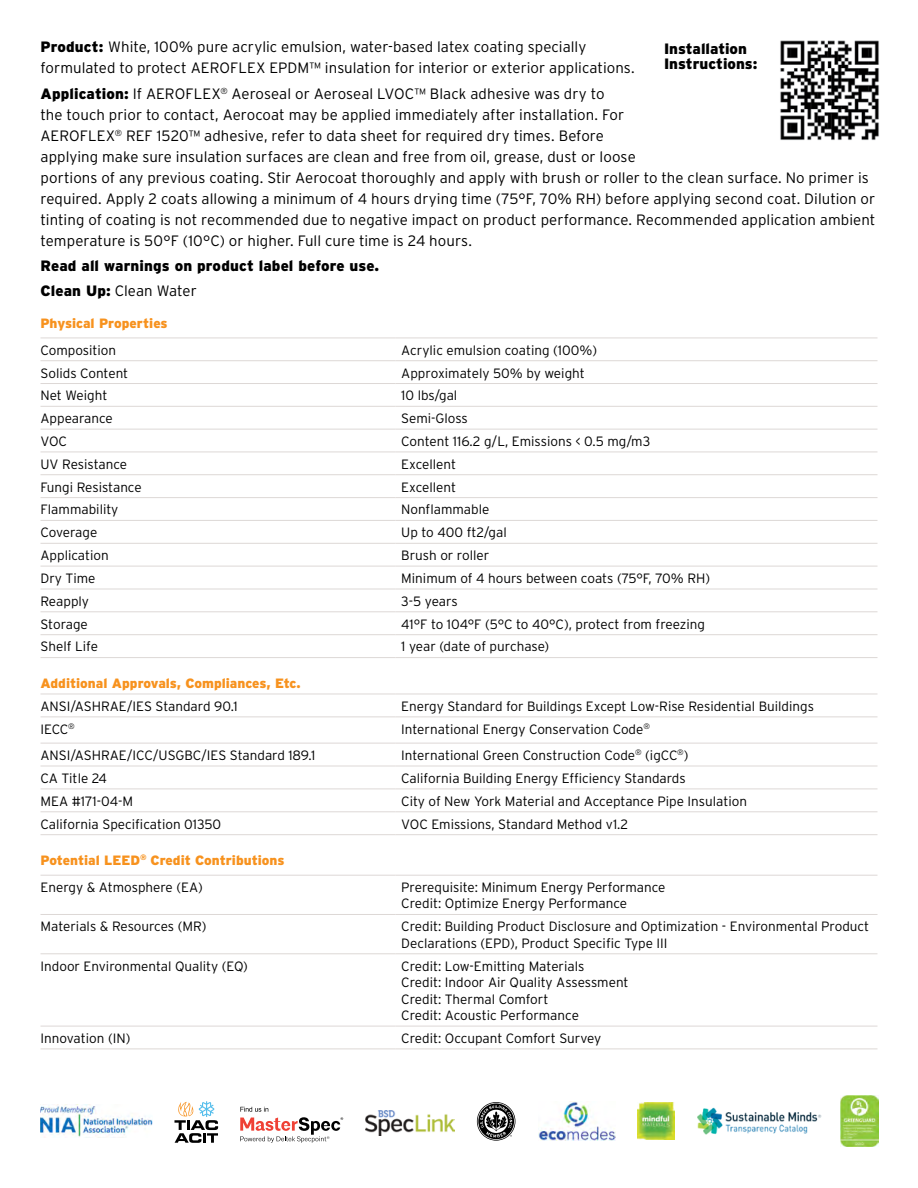
<style>
.page{position:relative;width:918px;height:1188px;background:#fff}
.page>*{position:absolute;margin:0;border:0;box-sizing:border-box;transform-origin:0 0}
.t1{font:300 15px/21px "Interstate";letter-spacing:.005em;color:#000}
.t2{font:900 15px/15px "Interstate";letter-spacing:.005em;color:#000}
.t3{font:300 13.5px/16.5px "Interstate";color:#000}
.t4{font:900 13.5px "Interstate";color:#f7921e}
.s1{font-weight:900}
</style>
<div class="page">
<hr style="left:40px;top:338px;width:355px;height:1px;background:#ddd8d6">
<hr style="left:395px;top:338px;width:483px;height:1px;background:#ddd8d6">
<hr style="left:40px;top:360px;width:355px;height:1px;background:#ddd8d6">
<hr style="left:395px;top:360px;width:483px;height:1px;background:#ddd8d6">
<hr style="left:40px;top:383px;width:355px;height:1px;background:#ddd8d6">
<hr style="left:395px;top:383px;width:483px;height:1px;background:#ddd8d6">
<hr style="left:40px;top:406px;width:355px;height:1px;background:#ddd8d6">
<hr style="left:395px;top:406px;width:483px;height:1px;background:#ddd8d6">
<hr style="left:40px;top:429px;width:355px;height:1px;background:#ddd8d6">
<hr style="left:395px;top:429px;width:483px;height:1px;background:#ddd8d6">
<hr style="left:40px;top:452px;width:355px;height:1px;background:#ddd8d6">
<hr style="left:395px;top:452px;width:483px;height:1px;background:#ddd8d6">
<hr style="left:40px;top:474px;width:355px;height:1px;background:#ddd8d6">
<hr style="left:395px;top:474px;width:483px;height:1px;background:#ddd8d6">
<hr style="left:40px;top:497px;width:355px;height:1px;background:#ddd8d6">
<hr style="left:395px;top:497px;width:483px;height:1px;background:#ddd8d6">
<hr style="left:40px;top:520px;width:355px;height:1px;background:#ddd8d6">
<hr style="left:395px;top:520px;width:483px;height:1px;background:#ddd8d6">
<hr style="left:40px;top:543px;width:355px;height:1px;background:#ddd8d6">
<hr style="left:395px;top:543px;width:483px;height:1px;background:#ddd8d6">
<hr style="left:40px;top:566px;width:355px;height:1px;background:#ddd8d6">
<hr style="left:395px;top:566px;width:483px;height:1px;background:#ddd8d6">
<hr style="left:40px;top:589px;width:355px;height:1px;background:#ddd8d6">
<hr style="left:395px;top:589px;width:483px;height:1px;background:#ddd8d6">
<hr style="left:40px;top:611px;width:355px;height:1px;background:#ddd8d6">
<hr style="left:395px;top:611px;width:483px;height:1px;background:#ddd8d6">
<hr style="left:40px;top:634px;width:355px;height:1px;background:#ddd8d6">
<hr style="left:395px;top:634px;width:483px;height:1px;background:#ddd8d6">
<hr style="left:40px;top:694px;width:355px;height:1px;background:#ddd8d6">
<hr style="left:395px;top:694px;width:483px;height:1px;background:#ddd8d6">
<hr style="left:40px;top:717px;width:355px;height:1px;background:#ddd8d6">
<hr style="left:395px;top:717px;width:483px;height:1px;background:#ddd8d6">
<hr style="left:40px;top:743px;width:355px;height:1px;background:#ddd8d6">
<hr style="left:395px;top:743px;width:483px;height:1px;background:#ddd8d6">
<hr style="left:40px;top:766px;width:355px;height:1px;background:#ddd8d6">
<hr style="left:395px;top:766px;width:483px;height:1px;background:#ddd8d6">
<hr style="left:40px;top:789px;width:355px;height:1px;background:#ddd8d6">
<hr style="left:395px;top:789px;width:483px;height:1px;background:#ddd8d6">
<hr style="left:40px;top:811px;width:355px;height:1px;background:#ddd8d6">
<hr style="left:395px;top:811px;width:483px;height:1px;background:#ddd8d6">
<hr style="left:40px;top:657px;width:355px;height:1px;background:#ddd8d6">
<hr style="left:395px;top:657px;width:483px;height:1px;background:#ddd8d6">
<hr style="left:40px;top:834px;width:355px;height:1px;background:#ddd8d6">
<hr style="left:395px;top:834px;width:483px;height:1px;background:#ddd8d6">
<hr style="left:40px;top:875px;width:355px;height:1px;background:#ddd8d6">
<hr style="left:395px;top:875px;width:483px;height:1px;background:#ddd8d6">
<hr style="left:40px;top:914px;width:355px;height:1px;background:#ddd8d6">
<hr style="left:395px;top:914px;width:483px;height:1px;background:#ddd8d6">
<hr style="left:40px;top:953px;width:355px;height:1px;background:#ddd8d6">
<hr style="left:395px;top:953px;width:483px;height:1px;background:#ddd8d6">
<hr style="left:40px;top:1026px;width:355px;height:1px;background:#ddd8d6">
<hr style="left:395px;top:1026px;width:483px;height:1px;background:#ddd8d6">
<hr style="left:40px;top:1049px;width:355px;height:1px;background:#ddd8d6">
<hr style="left:395px;top:1049px;width:483px;height:1px;background:#ddd8d6">
<img style="left:780px;top:40px;width:99px;height:100px">
<svg style="left:477px;top:1102px;width:38px;height:39px"></svg>
<img style="left:40px;top:1104px;width:112px;height:34px">
<img style="left:637px;top:1103px;width:37px;height:36px">
<svg style="left:174px;top:1101px;width:44px;height:42px"></svg>
<img style="left:538px;top:1102px;width:77px;height:38px">
<svg style="left:240px;top:1107px;width:103px;height:36px"></svg>
<img style="left:365px;top:1110px;width:89px;height:25px">
<img style="left:697px;top:1108px;width:124px;height:26px">
<img style="left:840px;top:1095px;width:39px;height:51px">
<p class="t1" style="left:40px;top:37px;width:596px"><span class="s1">Product:</span> White, 100% pure acrylic emulsion, water-based latex coating specially formulated to protect AEROFLEX EPDM™ insulation for interior or exterior applications.</p>
<p class="t1" style="left:40px;top:83px;width:836px"><span class="s1">Application:</span> If AEROFLEX<sup>®</sup> Aeroseal or Aeroseal LVOC™ Black adhesive was dry to<br>the touch prior to contact, Aerocoat may be applied immediately after installation. For<br>AEROFLEX<sup>®</sup> REF 1520™ adhesive, refer to data sheet for required dry times. Before<br>applying make sure insulation surfaces are clean and free from oil, grease, dust or loose<br>portions of any previous coating. Stir Aerocoat thoroughly and apply with brush or roller to the clean surface. No primer is required. Apply 2 coats allowing a minimum of 4 hours drying time (75°F, 70% RH) before applying second coat. Dilution or tinting of coating is not recommended due to negative impact on product performance. Recommended application ambient temperature is 50°F (10°C) or higher. Full cure time is 24 hours.</p>
<p class="t2" style="left:40px;top:258px;width:340px">Read all warnings on product label before use.</p>
<p class="t1" style="left:40px;top:280px;width:158px"><span class="s1">Clean Up:</span> Clean Water</p>
<p class="t2" style="left:664px;top:41px;width:95px">Installation<br>Instructions:</p>
<p class="t4" style="left:40px;top:315px;width:129px">Physical Properties</p>
<p class="t3" style="left:40px;top:342px;width:77px">Composition</p>
<p class="t3" style="left:401px;top:342px;width:197px">Acrylic emulsion coating (100%)</p>
<p class="t3" style="left:40px;top:364px;width:89px">Solids Content</p>
<p class="t3" style="left:401px;top:364px;width:185px">Approximately 50% by weight</p>
<p class="t3" style="left:40px;top:387px;width:68px">Net Weight</p>
<p class="t3" style="left:401px;top:387px;width:58px">10 lbs/gal</p>
<p class="t3" style="left:40px;top:410px;width:74px">Appearance</p>
<p class="t3" style="left:401px;top:410px;width:68px">Semi-Gloss</p>
<p class="t3" style="left:40px;top:433px;width:28px">VOC</p>
<p class="t3" style="left:401px;top:433px;width:251px">Content 116.2 g/L, Emissions &lt; 0.5 mg/m3</p>
<p class="t3" style="left:40px;top:456px;width:88px">UV Resistance</p>
<p class="t3" style="left:401px;top:456px;width:56px">Excellent</p>
<p class="t3" style="left:40px;top:478px;width:103px">Fungi Resistance</p>
<p class="t3" style="left:401px;top:478px;width:56px">Excellent</p>
<p class="t3" style="left:40px;top:501px;width:79px">Flammability</p>
<p class="t3" style="left:401px;top:501px;width:90px">Nonflammable</p>
<p class="t3" style="left:40px;top:524px;width:58px">Coverage</p>
<p class="t3" style="left:401px;top:524px;width:107px">Up to 400 ft2/gal</p>
<p class="t3" style="left:40px;top:547px;width:70px">Application</p>
<p class="t3" style="left:401px;top:547px;width:90px">Brush or roller</p>
<p class="t3" style="left:40px;top:570px;width:57px">Dry Time</p>
<p class="t3" style="left:401px;top:570px;width:310px">Minimum of 4 hours between coats (75°F, 70% RH)</p>
<p class="t3" style="left:40px;top:593px;width:50px">Reapply</p>
<p class="t3" style="left:401px;top:593px;width:58px">3-5 years</p>
<p class="t3" style="left:40px;top:615px;width:49px">Storage</p>
<p class="t3" style="left:401px;top:615px;width:305px">41°F to 104°F (5°C to 40°C), protect from freezing</p>
<p class="t3" style="left:40px;top:638px;width:59px">Shelf Life</p>
<p class="t3" style="left:401px;top:638px;width:149px">1 year (date of purchase)</p>
<p class="t4" style="left:40px;top:675px;width:262px">Additional Approvals, Compliances, Etc.</p>
<p class="t3" style="left:40px;top:698px;width:199px">ANSI/ASHRAE/IES Standard 90.1</p>
<p class="t3" style="left:401px;top:698px;width:414px">Energy Standard for Buildings Except Low-Rise Residential Buildings</p>
<p class="t3" style="left:40px;top:721px;width:36px">IECC<sup>®</sup></p>
<p class="t3" style="left:401px;top:721px;width:250px">International Energy Conservation Code<sup>®</sup></p>
<p class="t3" style="left:40px;top:747px;width:276px">ANSI/ASHRAE/ICC/USGBC/IES Standard 189.1</p>
<p class="t3" style="left:401px;top:747px;width:289px">International Green Construction Code<sup>®</sup> (igCC<sup>®</sup>)</p>
<p class="t3" style="left:40px;top:770px;width:68px">CA Title 24</p>
<p class="t3" style="left:401px;top:770px;width:286px">California Building Energy Efficiency Standards</p>
<p class="t3" style="left:40px;top:793px;width:94px">MEA #171-04-M</p>
<p class="t3" style="left:401px;top:793px;width:347px">City of New York Material and Acceptance Pipe Insulation</p>
<p class="t3" style="left:40px;top:815px;width:182px">California Specification 01350</p>
<p class="t3" style="left:401px;top:815px;width:228px">VOC Emissions, Standard Method v1.2</p>
<p class="t4" style="left:40px;top:853px;width:246px">Potential LEED<sup>®</sup> Credit Contributions</p>
<p class="t3" style="left:40px;top:879px;width:164px">Energy &amp; Atmosphere (EA)</p>
<p class="t3" style="left:401px;top:879px;width:266px">Prerequisite: Minimum Energy Performance</p>
<p class="t3" style="left:401px;top:895px;width:227px">Credit: Optimize Energy Performance</p>
<p class="t3" style="left:40px;top:918px;width:167px">Materials &amp; Resources (MR)</p>
<p class="t3" style="left:401px;top:918px;width:470px">Credit: Building Product Disclosure and Optimization - Environmental Product<br>Declarations (EPD), Product Specific Type III</p>
<p class="t3" style="left:40px;top:957px;width:209px">Indoor Environmental Quality (EQ)</p>
<p class="t3" style="left:401px;top:957px;width:185px">Credit: Low-Emitting Materials</p>
<p class="t3" style="left:401px;top:974px;width:229px">Credit: Indoor Air Quality Assessment</p>
<p class="t3" style="left:401px;top:990px;width:149px">Credit: Thermal Comfort</p>
<p class="t3" style="left:401px;top:1007px;width:179px">Credit: Acoustic Performance</p>
<p class="t3" style="left:40px;top:1030px;width:91px">Innovation (IN)</p>
<p class="t3" style="left:401px;top:1030px;width:202px">Credit: Occupant Comfort Survey</p>
</div>
